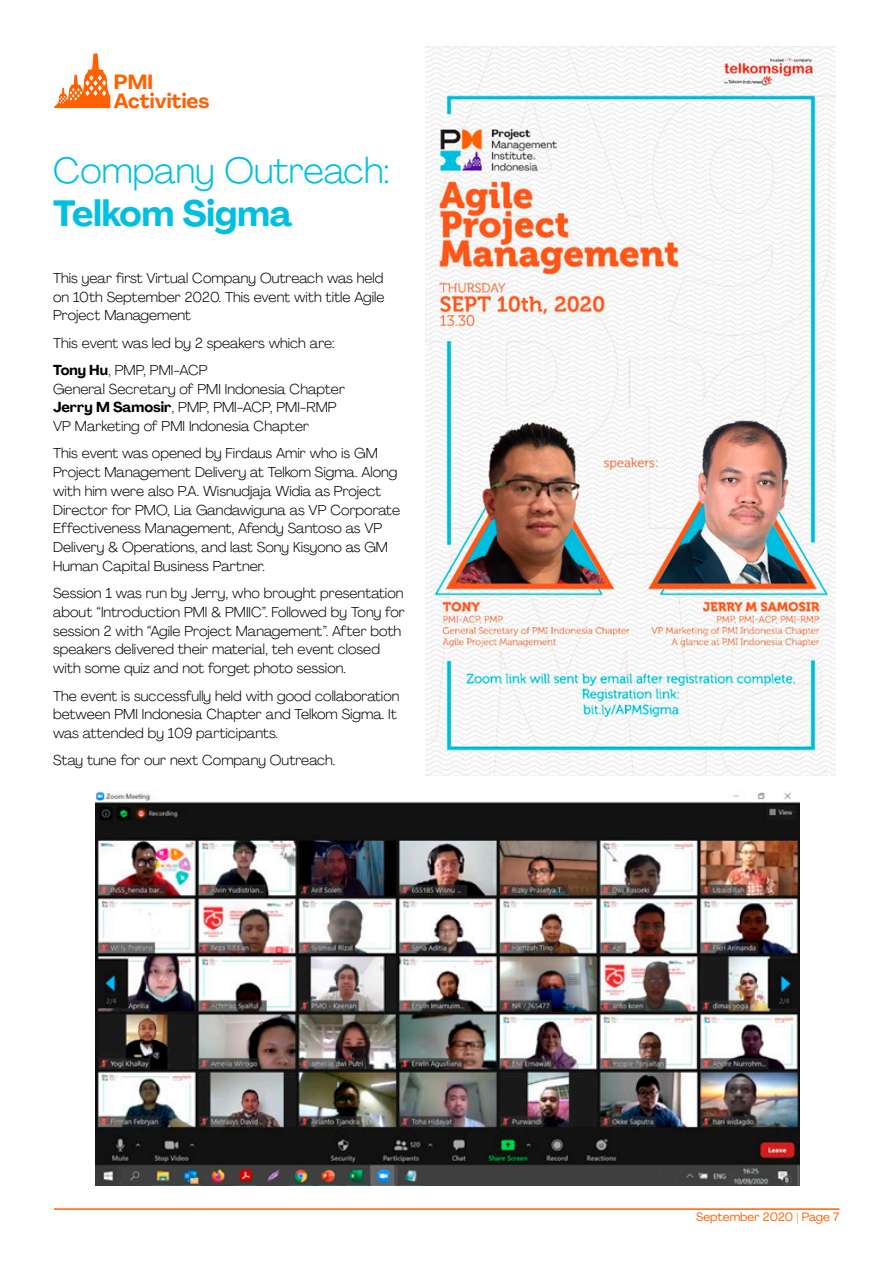
<style>
.page{position:relative;width:893px;height:1263px;background:#fff}
.page>*{position:absolute;margin:0;border:0;box-sizing:border-box;transform-origin:0 0}
.t1{font:300 36px "Agrandir";color:#00bfe1}
.t2{font:700 36px "Agrandir";color:#00bfe1}
.t3{font:700 20.25px/19px "Agrandir";color:#ff6000}
.t4{font:300 14.25px/18.8px "Agrandir";color:#000}
.t5{font:12px "Agrandir";color:#ff6000}
.s1{font-weight:700}
</style>
<div class="page">
<svg style="left:54px;top:54px;width:56px;height:54px"></svg>
<img style="left:425px;top:46px;width:411px;height:729px">
<img style="left:96px;top:791px;width:703px;height:394px">
<hr style="left:54px;top:1208px;width:785px;height:2px;background:#ff6000">
<h2 class="t3" style="left:114px;top:72px;width:97px">PMI<br>Activities</h2>
<h1 class="t1" style="left:53px;top:149px;width:338px">Company Outreach:</h1>
<h1 class="t2" style="left:53px;top:192px;width:241px">Telkom Sigma</h1>
<p class="t4" style="left:53px;top:268px;width:333px;text-align:justify">This year first Virtual Company Outreach was held on 10th September 2020. This event with title Agile Project Management</p>
<p class="t4" style="left:53px;top:329px;width:283px;line-height:27.3px">This event was led by 2 speakers which are:<br><span class="s1">Tony Hu</span>, PMP, PMI-ACP</p>
<p class="t4" style="left:53px;top:379px;width:293px">General Secretary of PMI Indonesia Chapter<br><span class="s1">Jerry M Samosir</span>, PMP, PMI-ACP, PMI-RMP<br>VP Marketing of PMI Indonesia Chapter</p>
<p class="t4" style="left:53px;top:444px;width:348px">This event was opened by Firdaus Amir who is GM Project Management Delivery at Telkom Sigma. Along with him were also P.A. Wisnudjaja Widia as Project Director for PMO, Lia Gandawiguna as VP Corporate Effectiveness Management, Afendy Santoso as VP Delivery &amp; Operations, and last Sony Kisyono as GM Human Capital Business Partner.</p>
<p class="t4" style="left:53px;top:584px;width:353px">Session 1 was run by Jerry, who brought presentation about “Introduction PMI &amp; PMIIC”. Followed by Tony for session 2 with “Agile Project Management”. After both speakers delivered their material, teh event closed with some quiz and not forget photo session.</p>
<p class="t4" style="left:53px;top:686px;width:348px">The event is successfully held with good collaboration between PMI Indonesia Chapter and Telkom Sigma. It was attended by 109 participants.</p>
<p class="t4" style="left:53px;top:751px;width:284px">Stay tune for our next Company Outreach.</p>
<p class="t5" style="left:696px;top:1209px;width:145px">September 2020 | Page 7</p>
</div>
